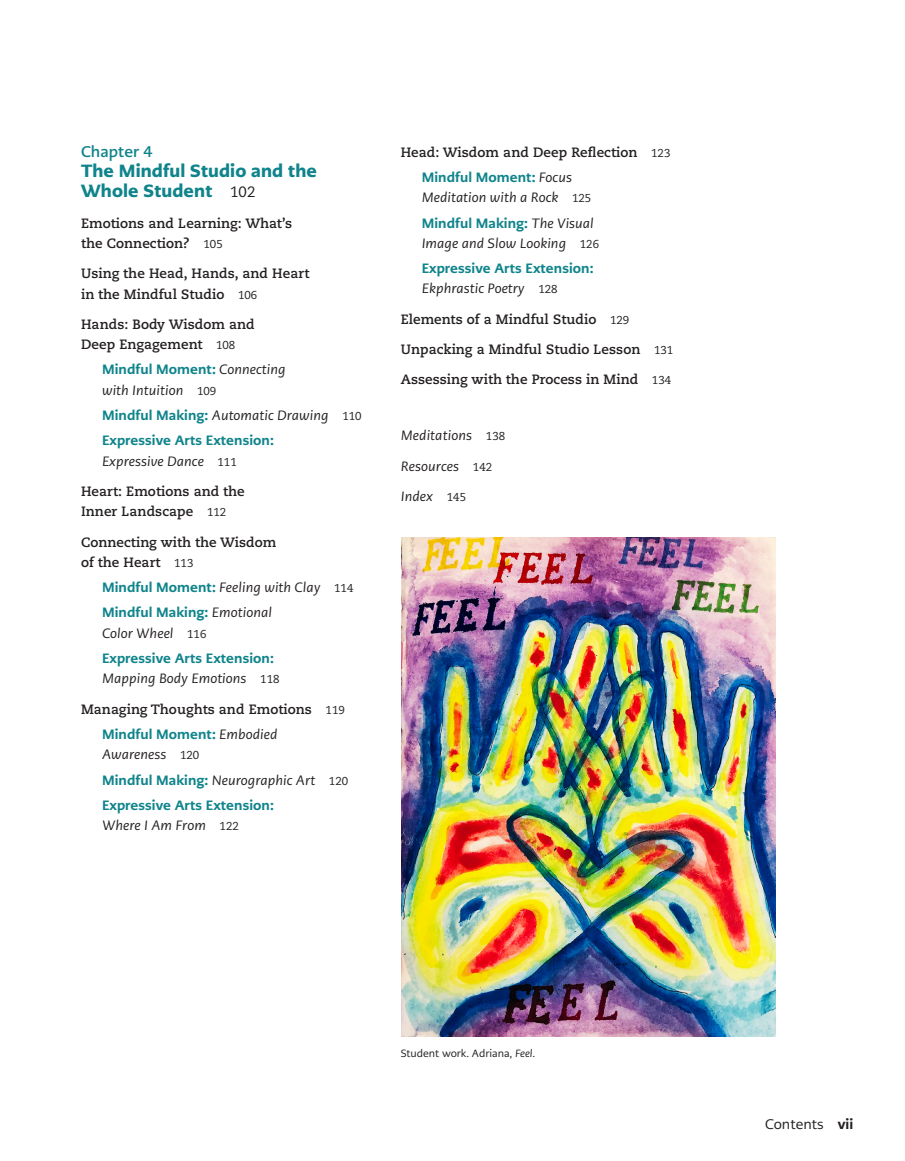
<style>
.page{position:relative;width:905px;height:1161px;background:#fff}
.page>*{position:absolute;margin:0;border:0;box-sizing:border-box;transform-origin:0 0}
.TOC_Chap{font:900 17.7px/20.2px "PMN Caecilia Sans Text";letter-spacing:.005em;color:#0f848b}
.TOC_Chap-2{font:700 15.3px "PMN Caecilia Sans Text";letter-spacing:.005em;color:#0f848b}
.t1{font:13.8px "PMN Caecilia Sans Text";color:#231f20}
.TOC_Ahead{font:700 13.5px/20.2px "Caecilia LT Pro 75";letter-spacing:.005em;color:#231f20}
.TOC_Box{font:italic 13.5px/20.2px "PMN Caecilia Sans Text";letter-spacing:.005em;color:#231f20}
.TOC_Box-2{font:800 13.5px/20.2px "PMN Caecilia Sans Text";letter-spacing:.005em;color:#0f848b}
.TOC_EM{font:italic 13.5px "PMN Caecilia Sans Text";letter-spacing:.01em;color:#231f20}
.credit{font:10.5px "PMN Caecilia Sans Text";letter-spacing:-.005em;color:#231f20}
.s1{font-family:"Caecilia LT Pro 55 Roman";font-weight:400;font-size:15px;color:#231f20}
.s2{font-family:"Caecilia LT Pro 55 Roman";font-weight:400;font-size:11.55px}
.s3{font-weight:800;font-style:normal;color:#0f848b}
.s4{font-family:"Caecilia LT Pro 55 Roman";font-style:normal;font-size:11.55px}
.s5{font-weight:400;font-style:italic;color:#231f20}
.s6{font-family:"Caecilia LT Pro 55 Roman";font-weight:400;font-size:11.55px;color:#231f20}
.s7{font-style:italic}
.s8{font-weight:800}
</style>
<div class="page">
<img style="left:401px;top:537px;width:374px;height:499px">
<p class="TOC_Chap-2" style="left:81px;top:141px;width:73px">Chapter 4</p>
<p class="TOC_Chap" style="left:81px;top:160px;width:237px">The Mindful Studio and the<br>Whole Student <span class="s1">102</span></p>
<p class="TOC_Ahead" style="left:81px;top:212px;width:212px">Emotions and Learning: What’s the Connection? <span class="s2">105</span></p>
<p class="TOC_Ahead" style="left:81px;top:263px;width:230px">Using the Head, Hands, and Heart in the Mindful Studio <span class="s2">106</span></p>
<p class="TOC_Ahead" style="left:81px;top:314px;width:175px">Hands: Body Wisdom and<br>Deep Engagement <span class="s2">108</span></p>
<p class="TOC_Box" style="left:102px;top:360px;width:185px"><span class="s3">Mindful Moment:</span> Connecting with Intuition <span class="s4">109</span></p>
<p class="TOC_Box" style="left:102px;top:405px;width:261px"><span class="s3">Mindful Making:</span> Automatic Drawing <span class="s4">110</span></p>
<p class="TOC_Box-2" style="left:102px;top:430px;width:173px">Expressive Arts Extension:<br><span class="s5">Expressive Dance</span> <span class="s6">111</span></p>
<p class="TOC_Ahead" style="left:81px;top:481px;width:165px">Heart: Emotions and the<br>Inner Landscape <span class="s2">112</span></p>
<p class="TOC_Ahead" style="left:81px;top:531px;width:197px">Connecting with the Wisdom of the Heart <span class="s2">113</span></p>
<p class="TOC_Box" style="left:102px;top:577px;width:253px"><span class="s3">Mindful Moment:</span> Feeling with Clay <span class="s4">114</span></p>
<p class="TOC_Box" style="left:102px;top:603px;width:171px"><span class="s3">Mindful Making:</span> Emotional<br>Color Wheel <span class="s4">116</span></p>
<p class="TOC_Box-2" style="left:102px;top:648px;width:179px">Expressive Arts Extension:<br><span class="s5">Mapping Body Emotions</span> <span class="s6">118</span></p>
<p class="TOC_Ahead" style="left:81px;top:698px;width:265px">Managing Thoughts and Emotions <span class="s2">119</span></p>
<p class="TOC_Box" style="left:102px;top:724px;width:177px"><span class="s3">Mindful Moment:</span> Embodied<br>Awareness <span class="s4">120</span></p>
<p class="TOC_Box" style="left:102px;top:770px;width:248px"><span class="s3">Mindful Making:</span> Neurographic Art <span class="s4">120</span></p>
<p class="TOC_Box-2" style="left:102px;top:795px;width:173px">Expressive Arts Extension:<br><span class="s5">Where I Am From</span> <span class="s6">122</span></p>
<p class="TOC_Ahead" style="left:400px;top:141px;width:271px">Head: Wisdom and Deep Reflection <span class="s2">123</span></p>
<p class="TOC_Box" style="left:422px;top:167px;width:171px"><span class="s3">Mindful Moment:</span> Focus<br>Meditation with a Rock <span class="s4">125</span></p>
<p class="TOC_Box" style="left:422px;top:213px;width:179px"><span class="s3">Mindful Making:</span> The Visual<br>Image and Slow Looking <span class="s4">126</span></p>
<p class="TOC_Box-2" style="left:422px;top:258px;width:173px">Expressive Arts Extension:<br><span class="s5">Ekphrastic Poetry</span> <span class="s6">128</span></p>
<p class="TOC_Ahead" style="left:400px;top:309px;width:230px">Elements of a Mindful Studio <span class="s2">129</span></p>
<p class="TOC_Ahead" style="left:400px;top:339px;width:274px">Unpacking a Mindful Studio Lesson <span class="s2">131</span></p>
<p class="TOC_Ahead" style="left:400px;top:369px;width:272px">Assessing with the Process in Mind <span class="s2">134</span></p>
<p class="TOC_EM" style="left:400px;top:427px;width:106px">Meditations <span class="s4">138</span></p>
<p class="TOC_EM" style="left:400px;top:457px;width:93px">Resources <span class="s4">142</span></p>
<p class="TOC_EM" style="left:400px;top:488px;width:67px">Index <span class="s4">145</span></p>
<p class="credit" style="left:400px;top:1046px;width:136px">Student work. Adriana, <span class="s7">Feel</span>.</p>
<p class="t1" style="left:765px;top:1115px;width:90px">Contents <span class="s8">vii</span></p>
</div>
